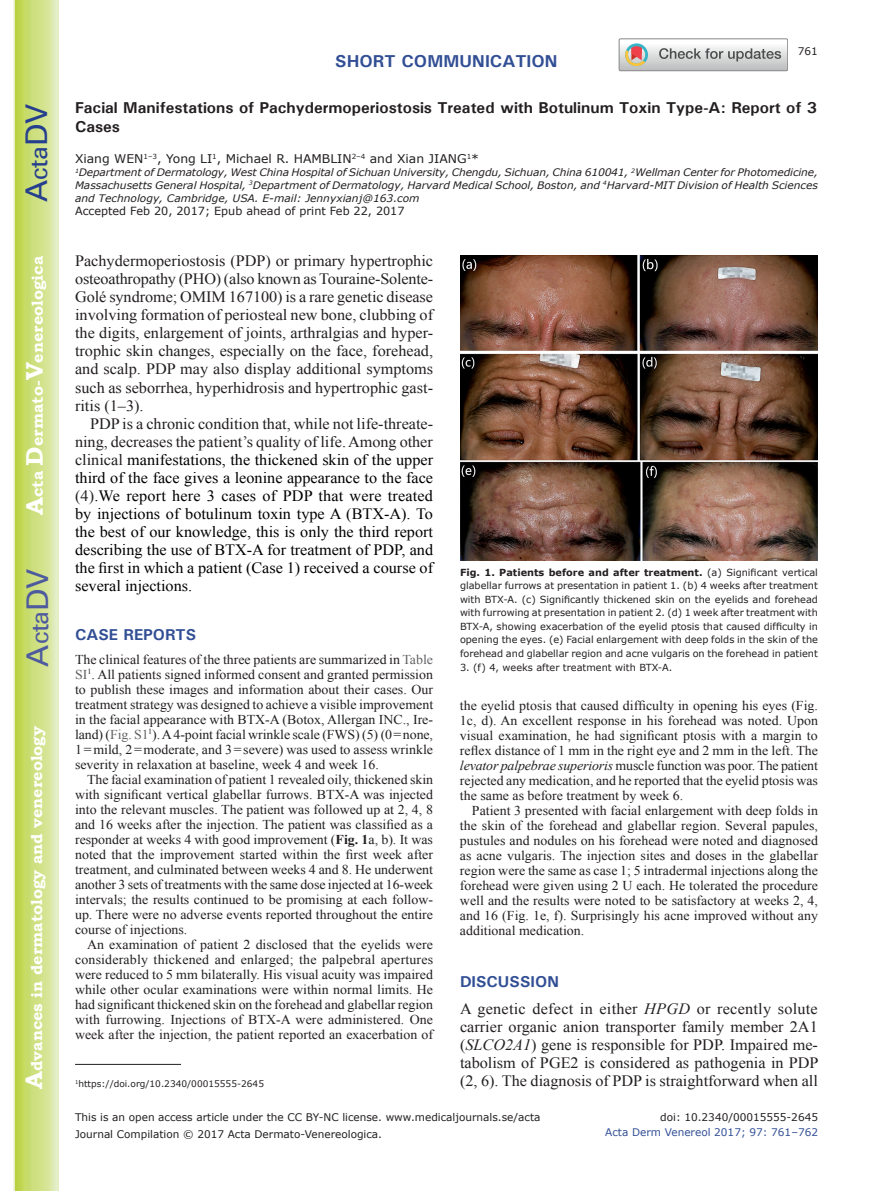
<style>
.page{position:relative;width:893px;height:1191px;background:#fff}
.page>*{position:absolute;margin:0;border:0;box-sizing:border-box;transform-origin:0 0}
.t1{font:30px "Univers";color:#4d5a9e}
.t2{font:30px "Univers";color:#253f8e}
.t3{font:700 17.25px "Univers";color:#324f95}
.t4{font:15.75px/18px "Times New Roman";color:#231f20;text-align:justify}
.t5{font:15.75px/18px "Times New Roman";color:#000001;text-align:justify}
.t6{font:700 15.75px/18.9px "Univers";color:#231f20}
.t7{font:700 15.75px "Bookman Old Style";color:#fff}
.t8{font:700 15.75px "Univers";color:#324f95}
.t9{font:13.5px/15px "Times New Roman";color:#231f20;text-align:justify}
.t10{font:12px "Verdana";color:#231f20}
.t11{font:11.25px "Verdana";color:#231f20}
.t12{font:10.5px/16.8px "Verdana";color:#231f20}
.t13{font:10.5px "Verdana";color:#324f95}
.t14{font:italic 10.35px/12.8px "Verdana";color:#231f20;text-align:justify}
.t15{font:9.75px/13.5px "Verdana";color:#231f20;text-align:justify}
.t16{font:9px "Verdana";color:#231f20}
.s1{font-size:24px}
.s2{color:#231f20}
.s3{color:#636366}
.s4{font-weight:700}
.s5{font-style:italic}
</style>
<div class="page">
<svg style="left:14px;top:0;width:45px;height:1191px;background:#cfe084"></svg>
<hr style="left:75px;top:1064px;width:106px;height:1px;background:#231f20">
<svg style="left:619px;top:39px;width:169px;height:32px"></svg>
<img style="left:460px;top:255px;width:358px;height:305px">
<h1 class="t2" style="left:19px;top:202px;width:100px;rotate:-90deg">A<span class="s1">cta</span>DV</h1>
<p class="t7" style="left:28px;top:515px;width:260px;rotate:-90deg"><span class="s1">A</span>cta <span class="s1">D</span>ermato-<span class="s1">V</span>enereologica</p>
<h1 class="t1" style="left:20px;top:666px;width:100px;rotate:-90deg">A<span class="s1">cta</span>DV</h1>
<p class="t7" style="left:27px;top:1088px;width:364px;rotate:-90deg"><span class="s1">A</span>dvances in dermatology and venereology</p>
<p class="t3" style="left:335px;top:50px;width:224px">SHORT COMMUNICATION</p>
<p class="t12" style="left:798px;top:43px;width:22px">761</p>
<p class="t6" style="left:75px;top:98px;width:743px">Facial Manifestations of Pachydermoperiostosis Treated with Botulinum Toxin Type-A: Report of 3<br>Cases</p>
<p class="t10" style="left:75px;top:151px;width:406px">Xiang WEN<sup>1–3</sup>, Yong LI<sup>1</sup>, Michael R. HAMBLIN<sup>2–4</sup> and Xian JIANG<sup>1</sup>*</p>
<p class="t14" style="left:75px;top:166px;width:744px"><sup>1</sup>Department of Dermatology, West China Hospital of Sichuan University, Chengdu, Sichuan, China 610041, <sup>2</sup>Wellman Center for Photomedicine, Massachusetts General Hospital, <sup>3</sup>Department of Dermatology, Harvard Medical School, Boston, and <sup>4</sup>Harvard-MIT Division of Health Sciences and Technology, Cambridge, USA. E-mail: Jennyxianj@163.com</p>
<p class="t11" style="left:75px;top:204px;width:331px">Accepted Feb 20, 2017; Epub ahead of print Feb 22, 2017</p>
<p class="t4" style="left:75px;top:252px;width:360px">Pachydermoperiostosis (PDP) or primary hypertrophic osteoathropathy (PHO) (also known as Touraine-Solente-Golé syndrome; OMIM 167100) is a rare genetic disease involving formation of periosteal new bone, clubbing of the digits, enlargement of joints, arthralgias and hyper&shy;trophic skin changes, especially on the face, forehead, and scalp. PDP may also display additional symptoms such as seborrhea, hyperhidrosis and hypertrophic gast&shy;ritis (1–3).</p>
<p class="t5" style="left:75px;top:414px;width:360px;text-indent:15px"><span class="s2">PDP is a chronic condition that, while not life-threate&shy;ning, decreases the patient’s quality of life. Among other clinical</span> manifestations, the thickened skin of the upper third of the face gives a leonine appearance to the face <span class="s2">(4)</span>.We report here 3 cases of PDP that were treated by injections of botulinum toxin type A (BTX-A). To the best of our knowledge, this is only the third report describing the use of BTX-A for treatment of PDP, and the first in which a patient (Case 1) received a course of several injections.</p>
<p class="t8" style="left:75px;top:624px;width:123px">CASE REPORTS</p>
<p class="t9" style="left:75px;top:651px;width:360px">The clinical features of the three patients are summarized in <span class="s3">Table SI</span><sup>1</sup>. All patients signed informed consent and granted permission to publish these images and information about their cases. Our treatment strategy was designed to achieve a visible improvement in the facial appearance with BTX-A (Botox, Allergan INC., Ire&shy;land) (<span class="s3">Fig. S1</span><sup>1</sup>). A 4-point facial wrinkle scale (FWS) (5) (0=none, 1=mild, 2=moderate, and 3=severe) was used to assess wrinkle severity in relaxation at baseline, week 4 and week 16.</p>
<p class="t9" style="left:75px;top:771px;width:360px;text-indent:12px">The facial examination of patient 1 revealed oily, thickened skin with significant vertical glabellar furrows. BTX-A was injected into the relevant muscles. The patient was followed up at 2, 4, 8 and 16 weeks after the injection. The patient was classified as a responder at weeks 4 with good improvement (<span class="s4">Fig. 1</span>a, b). It was noted that the improvement started within the first week after treatment, and culminated between weeks 4 and 8. He underwent another 3 sets of treatments with the same dose injected at 16-week intervals; the results continued to be promising at each follow&shy;up. There were no adverse events reported throughout the entire course of injections.</p>
<p class="t9" style="left:75px;top:936px;width:360px;text-indent:12px">An examination of patient 2 disclosed that the eyelids were considerably thickened and enlarged; the palpebral apertures were reduced to 5 mm bilaterally. His visual acuity was impaired while other ocular examinations were within normal limits. He had significant thickened skin on the forehead and glabellar region with furrowing. Injections of BTX-A were administered. One week after the injection, the patient reported an exacerbation of</p>
<p class="t16" style="left:75px;top:1077px;width:190px"><sup>1</sup>https://doi.org/10.2340/00015555-2645</p>
<p class="t15" style="left:460px;top:566px;width:359px"><span class="s4">Fig. 1. Patients before and after treatment.</span> (a) Significant vertical glabellar furrows at presentation in patient 1. (b) 4 weeks after treatment with BTX-A. (c) Significantly thickened skin on the eyelids and forehead with furrowing at presentation in patient 2. (d) 1 week after treatment with BTX-A, showing exacerbation of the eyelid ptosis that caused difficulty in opening the eyes. (e) Facial enlargement with deep folds in the skin of the forehead and glabellar region and acne vulgaris on the forehead in patient</p>
<p class="t15" style="left:460px;top:660px;width:214px">3. (f) 4, weeks after treatment with BTX-A.</p>
<p class="t9" style="left:460px;top:697px;width:360px">the eyelid ptosis that caused difficulty in opening his eyes (Fig.<br>1c, d). An excellent response in his forehead was noted. Upon visual examination, he had significant ptosis with a margin to reflex distance of 1 mm in the right eye and 2 mm in the left. The <span class="s5">levator palpebrae superioris</span> muscle function was poor. The patient rejected any medication, and he reported that the eyelid ptosis was the same as before treatment by week 6.</p>
<p class="t9" style="left:460px;top:802px;width:360px;text-indent:12px">Patient 3 presented with facial enlargement with deep folds in the skin of the forehead and glabellar region. Several papules, pustules and nodules on his forehead were noted and diagnosed as acne vulgaris. The injection sites and doses in the glabellar region were the same as case 1; 5 intradermal injections along the forehead were given using 2 U each. He tolerated the procedure well and the results were noted to be satisfactory at weeks 2, 4, and 16 (Fig. 1e, f). Surprisingly his acne improved without any additional medication.</p>
<p class="t8" style="left:460px;top:971px;width:100px">DISCUSSION</p>
<p class="t4" style="left:460px;top:999px;width:360px">A genetic defect in either <span class="s5">HPGD</span> or recently solute carrier organic anion transporter family member 2A1 (<span class="s5">SLCO2A1</span>) gene is responsible for PDP. Impaired me&shy;tabolism of PGE2 is considered as pathogenia in PDP (2, 6). The diagnosis of PDP is straightforward when all</p>
<p class="t12" style="left:75px;top:1108px;width:467px">This is an open access article under the CC BY-NC license. www.medicaljournals.se/acta<br>Journal Compilation © 2017 Acta Dermato-Venereologica.</p>
<p class="t12" style="left:660px;top:1108px;width:159px">doi: 10.2340/00015555-2645</p>
<p class="t13" style="left:605px;top:1125px;width:214px">Acta Derm Venereol 2017; 97: 761–762</p>
</div>
